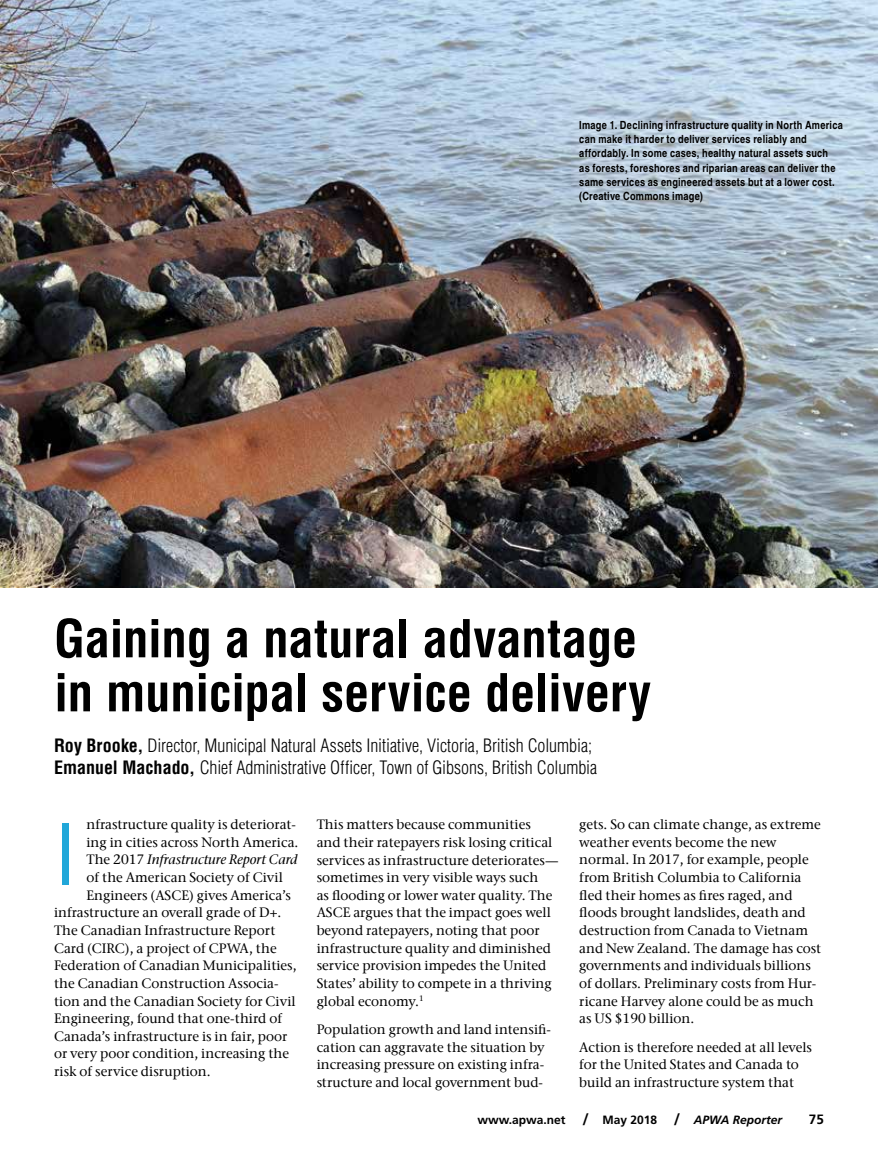
<style>
.page{position:relative;width:878px;height:1175px;background:#fff}
.page>*{position:absolute;margin:0;border:0;box-sizing:border-box;transform-origin:0 0}
.t1{font:condensed 82.5px "Helvetica LT";color:#21a7d9}
.t2{font:700 condensed 51px/54px "Helvetica LT";letter-spacing:-.01em;color:#000}
.t3{font:300 condensed 18px/22.5px "Helvetica LT";letter-spacing:-.005em;color:#000}
.t4{font:500 13.5px/17.7px "ITC Stone Serif Com";color:#000}
.t5{font:italic 500 13.5px "ITC Stone Serif Com";color:#000}
.t6{font:700 13.5px "Frutiger LT";color:#000}
.t7{font:700 12px "Frutiger LT";color:#000}
.t8{font:700 condensed 11.25px/14.2px "Helvetica LT";letter-spacing:.02em;color:#000}
.s1{font-weight:700}
.s2{font-style:normal}
.s3{font-size:16.5px}
.s4{font-style:italic}
</style>
<div class="page">
<img style="left:0;top:0;width:878px;height:587px">
<div style="left:570px;top:111px;width:281px;height:100px;background:#fff;opacity:.75"></div>
<p class="t8" style="left:579px;top:118px;width:265px">Image 1. Declining infrastructure quality in North America can make it harder to deliver services reliably and affordably. In some cases, healthy natural assets such<br>as forests, foreshores and riparian areas can deliver the same services as engineered assets but at a lower cost. (Creative Commons image)</p>
<h2 class="t2" style="left:54px;top:611px;width:598px">Gaining a natural advantage in municipal service delivery</h2>
<h3 class="t3" style="left:54px;top:733px;width:544px"><span class="s1">Roy Brooke,</span> Director, Municipal Natural Assets Initiative, Victoria, British Columbia;<br><span class="s1">Emanuel Machado,</span> Chief Administrative Officer, Town of Gibsons, British Columbia</h3>
<p class="t4" style="left:86px;top:815px;width:211px">nfrastructure quality is deteriorat-</p>
<p class="t4" style="left:86px;top:833px;width:213px">ing in cities across North America.</p>
<p class="t5" style="left:86px;top:851px;width:212px"><span class="s2">The 2017</span> Infrastructure Report Card</p>
<p class="t4" style="left:86px;top:868px;width:198px">of the American Society of Civil</p>
<p class="t4" style="left:86px;top:886px;width:206px">Engineers (ASCE) gives America’s</p>
<p class="t4" style="left:54px;top:903px;width:229px">infrastructure an overall grade of D+.</p>
<p class="t4" style="left:54px;top:921px;width:223px">The Canadian Infrastructure Report</p>
<p class="t4" style="left:54px;top:939px;width:224px">Card (CIRC), a project of CPWA, the</p>
<p class="t4" style="left:54px;top:956px;width:244px">Federation of Canadian Municipalities,</p>
<p class="t4" style="left:54px;top:974px;width:226px">the Canadian Construction Associa-</p>
<p class="t4" style="left:54px;top:992px;width:243px">tion and the Canadian Society for Civil</p>
<p class="t4" style="left:54px;top:1009px;width:229px">Engineering, found that one-third of</p>
<p class="t4" style="left:54px;top:1027px;width:235px">Canada’s infrastructure is in fair, poor</p>
<p class="t4" style="left:54px;top:1044px;width:237px">or very poor condition, increasing the</p>
<p class="t4" style="left:54px;top:1062px;width:158px">risk of service disruption.</p>
<h1 class="t1" style="left:54px;top:803px;width:24px">I</h1>
<p class="t4" style="left:316px;top:815px;width:243px">This matters because communities<br>and their ratepayers risk losing critical services as infrastructure deteriorates— sometimes in very visible ways such<br>as flooding or lower water quality. The ASCE argues that the impact goes well beyond ratepayers, noting that poor infrastructure quality and diminished service provision impedes the United States’ ability to compete in a thriving global economy.<sup>1</sup></p>
<p class="t4" style="left:316px;top:1020px;width:236px">Population growth and land intensifi&shy;cation can aggravate the situation by increasing pressure on existing infra&shy;structure and local government bud-</p>
<p class="t4" style="left:579px;top:815px;width:243px">gets. So can climate change, as extreme weather events become the new normal. In 2017, for example, people from British Columbia to California fled their homes as fires raged, and floods brought landslides, death and destruction from Canada to Vietnam and New Zealand. The damage has cost governments and individuals billions of dollars. Preliminary costs from Hur&shy;ricane Harvey alone could be as much as US $190 billion.</p>
<p class="t4" style="left:579px;top:1038px;width:234px">Action is therefore needed at all levels for the United States and Canada to build an infrastructure system that</p>
<p class="t7" style="left:477px;top:1112px;width:306px">www.apwa.net <span class="s3">/</span> May 2018 <span class="s3">/</span> <span class="s4">APWA Reporter</span></p>
<p class="t6" style="left:808px;top:1110px;width:17px">75</p>
</div>
